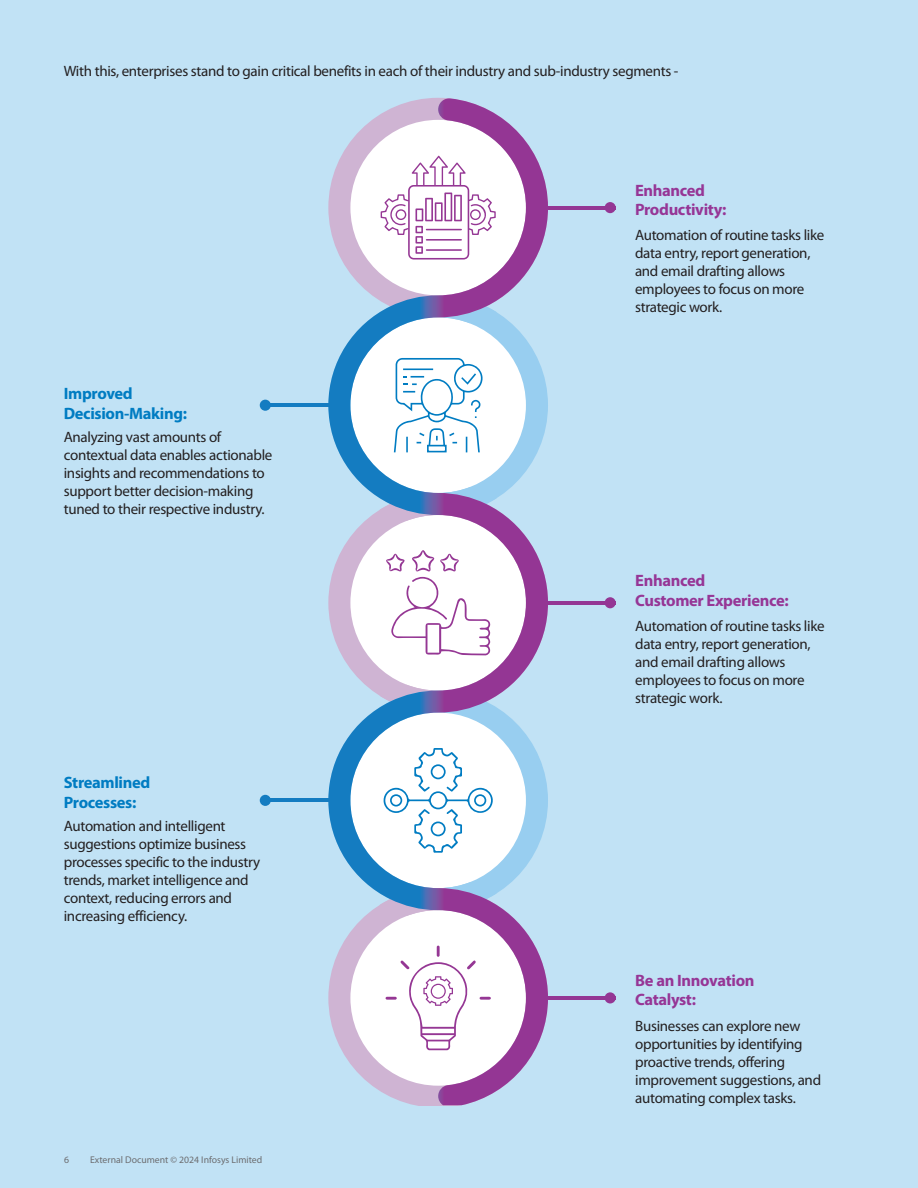
<style>
.page{position:relative;width:918px;height:1188px;background:#c1e2f5}
.page>*{position:absolute;margin:0;border:0;box-sizing:border-box;transform-origin:0 0}
.t1{font:700 16.5px/19.8px "Myriad Pro";letter-spacing:-.02em;color:#963696}
.t2{font:700 16.5px/19.8px "Myriad Pro";letter-spacing:-.02em;color:#007cc2}
.t3{font:15px/18px "Myriad Pro";letter-spacing:-.02em;color:#231f20}
.t4{font:9.75px "Myriad Pro";color:#6c6d70}
</style>
<div class="page">
<svg style="left:328px;top:98px;width:220px;height:1007px"></svg>
<svg style="left:380px;top:882px;width:117px;height:34px;background:#8a89c3"></svg>
<hr style="left:548px;top:206px;width:68px;height:3px;background:#943694">
<hr style="left:548px;top:601px;width:68px;height:3px;background:#943694">
<hr style="left:548px;top:996px;width:68px;height:3px;background:#943694">
<hr style="left:261px;top:404px;width:67px;height:3px;background:#147cc1">
<hr style="left:261px;top:799px;width:67px;height:3px;background:#147cc1">
<div style="left:605px;top:202px;width:11px;height:11px;background:#943694;border-radius:50%"></div>
<div style="left:605px;top:597px;width:11px;height:11px;background:#943694;border-radius:50%"></div>
<div style="left:605px;top:992px;width:11px;height:11px;background:#943694;border-radius:50%"></div>
<div style="left:260px;top:795px;width:11px;height:11px;background:#147cc1;border-radius:50%"></div>
<div style="left:260px;top:400px;width:11px;height:11px;background:#147cc1;border-radius:50%"></div>
<svg style="left:381px;top:156px;width:115px;height:104px;background:#eee0ee"></svg>
<svg style="left:394px;top:358px;width:89px;height:94px;background:#d9ebf6"></svg>
<svg style="left:391px;top:577px;width:100px;height:78px;background:#f4eaf4"></svg>
<svg style="left:412px;top:550px;width:22px;height:21px"></svg>
<svg style="left:440px;top:554px;width:19px;height:17px"></svg>
<svg style="left:386px;top:554px;width:19px;height:17px"></svg>
<svg style="left:383px;top:748px;width:110px;height:105px;background:#e3f1f8"></svg>
<svg style="left:386px;top:946px;width:105px;height:104px;background:#f6eef6"></svg>
<p class="t3" style="left:64px;top:62px;width:616px">With this, enterprises stand to gain critical benefits in each of their industry and sub-industry segments -</p>
<p class="t1" style="left:635px;top:180px;width:93px">Enhanced<br>Productivity:</p>
<p class="t2" style="left:64px;top:383px;width:125px">Improved<br>Decision-Making:</p>
<p class="t3" style="left:64px;top:428px;width:210px">Analyzing vast amounts of contextual data enables actionable insights and recommendations to support better decision-making tuned to their respective industry.</p>
<p class="t2" style="left:64px;top:772px;width:88px">Streamlined<br>Processes:</p>
<p class="t3" style="left:64px;top:817px;width:198px">Automation and intelligent suggestions optimize business processes specific to the industry trends, market intelligence and context, reducing errors and increasing efficiency.</p>
<p class="t4" style="left:64px;top:1154px;width:7px">6</p>
<p class="t4" style="left:90px;top:1154px;width:174px">External Document © 2024 Infosys Limited</p>
<p class="t3" style="left:635px;top:225px;width:191px">Automation of routine tasks like data entry, report generation, and email drafting allows employees to focus on more strategic work.</p>
<p class="t1" style="left:635px;top:570px;width:155px">Enhanced<br>Customer Experience:</p>
<p class="t3" style="left:635px;top:617px;width:191px">Automation of routine tasks like data entry, report generation, and email drafting allows employees to focus on more strategic work.</p>
<p class="t1" style="left:635px;top:970px;width:121px">Be an Innovation<br>Catalyst:</p>
<p class="t3" style="left:635px;top:1016px;width:187px">Businesses can explore new opportunities by identifying proactive trends, offering improvement suggestions, and automating complex tasks.</p>
</div>
